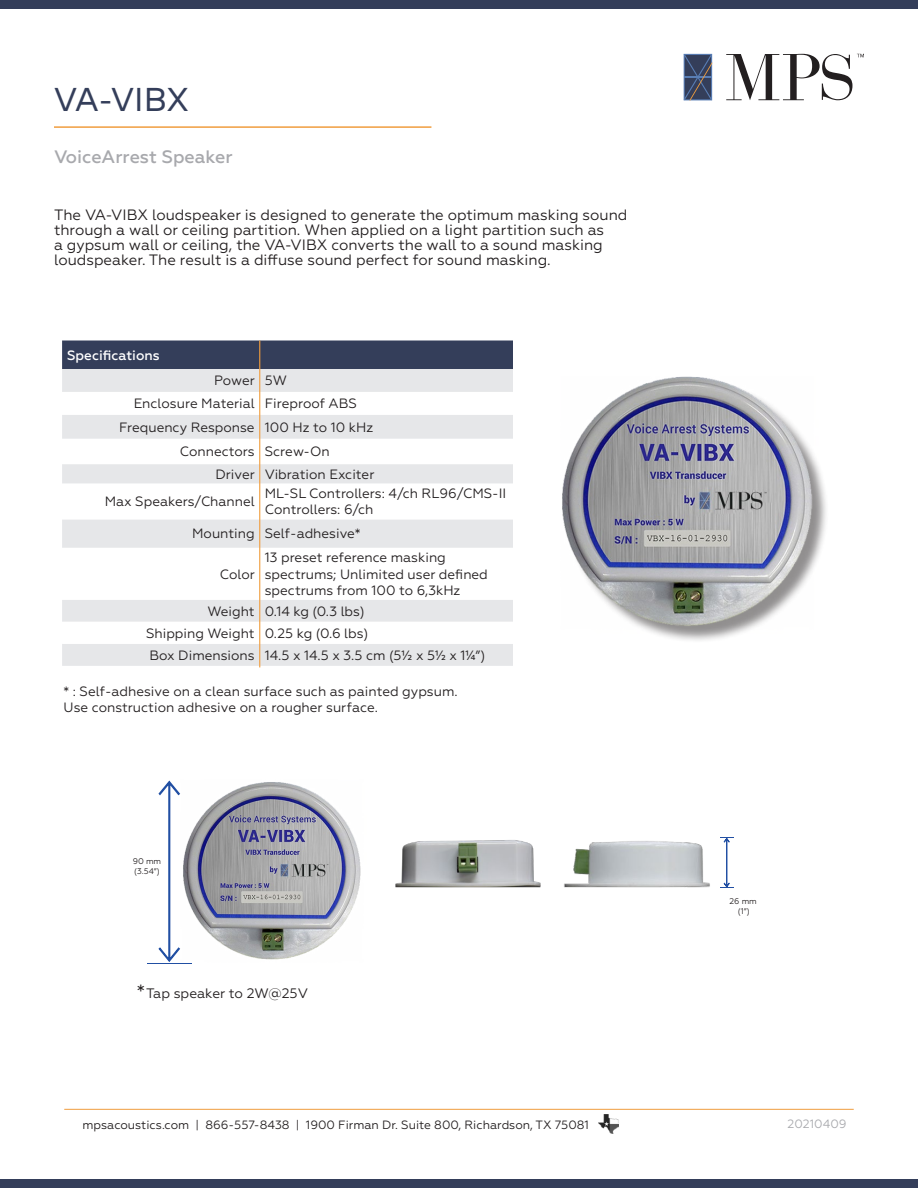
<style>
.page{position:relative;width:918px;height:1188px;background:#fff}
.page>*{position:absolute;margin:0;border:0;box-sizing:border-box;transform-origin:0 0}
.t1{font:64.95px "Didot";color:#231f20}
.t2{font:33px "Mark";letter-spacing:-.005em;color:#343e5a}
.t3{font:19.2px "Geometria";color:#231f20}
.t4{font:500 18px "Geometria";color:#a8a9ad}
.Service_bullets_red{font:15px/15px "Geometria";color:#231f20}
.t5{font:13.65px "Geometria";color:#231f20}
.t6{font:13.5px/16.2px "Geometria";color:#231f20}
.t7{font:500 13.5px "Geometria";color:#fff}
.t8{font:12px "Geometria";color:#231f20}
.t9{font:12px "Geometria";color:#a8a9ad}
.t10{font:8.25px "Geometria";color:#231f20}
</style>
<div class="page">
<svg style="left:684px;top:54px;width:28px;height:46px"></svg>
<svg style="left:822px;top:54px;width:42px;height:46px"></svg>
<hr style="left:54px;top:126px;width:377px;height:2px;background:#f09d3e">
<div style="left:0;top:0;width:918px;height:9px;background:#343e5a"></div>
<img style="left:562px;top:376px;width:264px;height:265px">
<hr style="left:147px;top:963px;width:45px;height:1px;background:#214fa3">
<svg style="left:158px;top:780px;width:21px;height:182px"></svg>
<img style="left:179px;top:782px;width:182px;height:178px">
<img style="left:395px;top:840px;width:146px;height:48px">
<img style="left:564px;top:841px;width:146px;height:47px">
<svg style="left:720px;top:837px;width:13px;height:51px"></svg>
<div style="left:62px;top:340px;width:451px;height:29px;background:#343e5a"></div>
<div style="left:62px;top:369px;width:451px;height:297px;background:#e6e7e9"></div>
<svg style="left:62px;top:392px;width:451px;height:252px"></svg>
<hr style="left:259px;top:340px;width:1px;height:327px;background:#f09d3e">
<img style="left:598px;top:1114px;width:21px;height:20px">
<hr style="left:64px;top:1109px;width:790px;height:1px;background:#f09d3e">
<div style="left:0;top:1179px;width:918px;height:9px;background:#343e5a"></div>
<p class="t2" style="left:54px;top:79px;width:136px">VA-VIBX</p>
<p class="t4" style="left:54px;top:146px;width:180px">VoiceArrest Speaker</p>
<p class="Service_bullets_red" style="left:54px;top:208px;width:575px">The VA-VIBX loudspeaker is designed to generate the optimum masking sound through a wall or ceiling partition. When applied on a light partition such as<br>a gypsum wall or ceiling, the VA-VIBX converts the wall to a sound masking loudspeaker. The result is a diffuse sound perfect for sound masking.</p>
<p class="t7" style="left:67px;top:347px;width:94px">Specifications</p>
<p class="t6" style="left:214px;top:372px;width:42px">Power</p>
<p class="t6" style="left:265px;top:372px;width:24px">5W</p>
<p class="t6" style="left:134px;top:395px;width:123px">Enclosure Material</p>
<p class="t6" style="left:265px;top:395px;width:94px">Fireproof ABS</p>
<p class="t6" style="left:119px;top:419px;width:137px">Frequency Response</p>
<p class="t6" style="left:265px;top:419px;width:110px">100 Hz to 10 kHz</p>
<p class="t6" style="left:180px;top:443px;width:76px">Connectors</p>
<p class="t6" style="left:265px;top:443px;width:67px">Screw-On</p>
<p class="t6" style="left:215px;top:466px;width:41px">Driver</p>
<p class="t6" style="left:265px;top:466px;width:111px">Vibration Exciter</p>
<p class="t6" style="left:105px;top:493px;width:151px">Max Speakers/Channel</p>
<p class="t6" style="left:265px;top:485px;width:243px">ML-SL Controllers: 4/ch RL96/CMS-II<br>Controllers: 6/ch</p>
<p class="t6" style="left:192px;top:526px;width:64px">Mounting</p>
<p class="t6" style="left:265px;top:526px;width:97px">Self-adhesive*</p>
<p class="t6" style="left:220px;top:566px;width:37px">Color</p>
<p class="t6" style="left:265px;top:550px;width:183px">13 preset reference masking</p>
<p class="t6" style="left:265px;top:566px;width:225px">spectrums; Unlimited user defined spectrums from 100 to 6,3kHz</p>
<p class="t6" style="left:208px;top:603px;width:49px">Weight</p>
<p class="t6" style="left:265px;top:603px;width:102px">0.14 kg (0.3 lbs)</p>
<p class="t6" style="left:146px;top:625px;width:110px">Shipping Weight</p>
<p class="t6" style="left:265px;top:625px;width:105px">0.25 kg (0.6 lbs)</p>
<p class="t6" style="left:149px;top:647px;width:107px">Box Dimensions</p>
<p class="t6" style="left:265px;top:647px;width:222px">14.5 x 14.5 x 3.5 cm (5½ x 5½ x 1¼”)</p>
<p class="t6" style="left:64px;top:683px;width:396px">* : Self-adhesive on a clean surface such as painted gypsum.</p>
<p class="t6" style="left:64px;top:699px;width:316px">Use construction adhesive on a rougher surface.</p>
<p class="t10" style="left:133px;top:856px;width:30px">90 mm</p>
<p class="t10" style="left:134px;top:866px;width:27px">(3.54”)</p>
<p class="t3" style="left:137px;top:980px;width:10px">*</p>
<p class="t5" style="left:146px;top:986px;width:164px">Tap speaker to 2W@25V</p>
<p class="t8" style="left:82px;top:1118px;width:508px">mpsacoustics.com | 866-557-8438 | 1900 Firman Dr. Suite 800, Richardson, TX 75081</p>
<h1 class="t1" style="left:725px;top:39px;width:100px">MP</h1>
<p class="t10" style="left:730px;top:897px;width:29px">26 mm</p>
<p class="t10" style="left:738px;top:907px;width:14px">(1”)</p>
<p class="t9" style="left:788px;top:1117px;width:61px">20210409</p>
</div>
